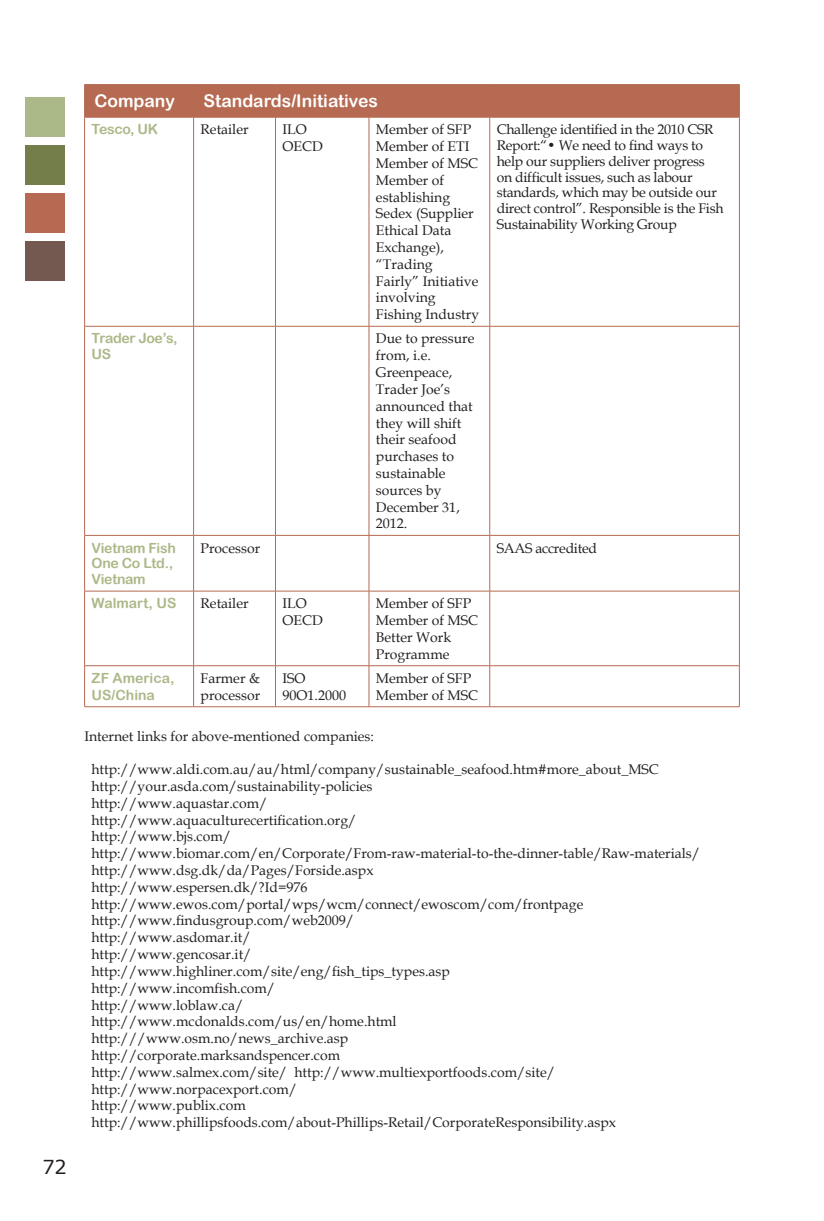
<style>
.page{position:relative;width:824px;height:1221px;background:#fff}
.page>*{position:absolute;margin:0;border:0;box-sizing:border-box;transform-origin:0 0}
.t1{font:19.25px "Verdana";color:#231f20}
.t2{font:17.5px "Arial Rounded MT Bold";color:#fff}
.t3{font:14px/16.8px "Book Antiqua";color:#231f20}
.t4{font:14px/15.8px "Book Antiqua";letter-spacing:-.02em;color:#231f20}
.t5{font:14px/15.8px "Arial Rounded MT Bold";letter-spacing:-.02em;color:#abb888}
.t6{font:14px/16.8px "Arial Rounded MT Bold";color:#abb888}
</style>
<div class="page">
<div style="left:25px;top:98px;width:39px;height:39px;background:#abb888"></div>
<div style="left:25px;top:146px;width:39px;height:39px;background:#747e4b"></div>
<div style="left:25px;top:193px;width:39px;height:40px;background:#b56a51"></div>
<div style="left:25px;top:241px;width:39px;height:40px;background:#73594f"></div>
<div style="left:85px;top:85px;width:654px;height:32px;background:#b56a51"></div>
<hr style="left:84px;top:84px;width:109px;height:1px;background:#b56a51">
<hr style="left:84px;top:85px;width:1px;height:32px;background:#b56a51">
<hr style="left:193px;top:84px;width:82px;height:1px;background:#b56a51">
<hr style="left:193px;top:85px;width:1px;height:32px;background:#b56a51">
<hr style="left:275px;top:84px;width:94px;height:1px;background:#b56a51">
<hr style="left:369px;top:84px;width:120px;height:1px;background:#b56a51">
<hr style="left:489px;top:84px;width:250px;height:1px;background:#b56a51">
<hr style="left:739px;top:85px;width:1px;height:32px;background:#b56a51">
<hr style="left:84px;top:117px;width:109px;height:1px;background:#b56a51">
<hr style="left:84px;top:117px;width:1px;height:209px;background:#b56a51">
<hr style="left:193px;top:117px;width:82px;height:1px;background:#b56a51">
<hr style="left:193px;top:117px;width:1px;height:209px;background:#b56a51">
<hr style="left:275px;top:117px;width:94px;height:1px;background:#b56a51">
<hr style="left:275px;top:117px;width:1px;height:209px;background:#b56a51">
<hr style="left:369px;top:117px;width:120px;height:1px;background:#b56a51">
<hr style="left:368px;top:117px;width:1px;height:209px;background:#b56a51">
<hr style="left:489px;top:117px;width:250px;height:1px;background:#b56a51">
<hr style="left:489px;top:117px;width:1px;height:209px;background:#b56a51">
<hr style="left:739px;top:117px;width:1px;height:209px;background:#b56a51">
<hr style="left:84px;top:326px;width:109px;height:1px;background:#b56a51">
<hr style="left:84px;top:326px;width:1px;height:209px;background:#b56a51">
<hr style="left:193px;top:326px;width:82px;height:1px;background:#b56a51">
<hr style="left:193px;top:326px;width:1px;height:209px;background:#b56a51">
<hr style="left:275px;top:326px;width:94px;height:1px;background:#b56a51">
<hr style="left:275px;top:326px;width:1px;height:209px;background:#b56a51">
<hr style="left:369px;top:326px;width:120px;height:1px;background:#b56a51">
<hr style="left:368px;top:326px;width:1px;height:209px;background:#b56a51">
<hr style="left:489px;top:326px;width:250px;height:1px;background:#b56a51">
<hr style="left:489px;top:326px;width:1px;height:209px;background:#b56a51">
<hr style="left:739px;top:326px;width:1px;height:209px;background:#b56a51">
<hr style="left:84px;top:535px;width:109px;height:1px;background:#b56a51">
<hr style="left:84px;top:535px;width:1px;height:56px;background:#b56a51">
<hr style="left:193px;top:535px;width:82px;height:1px;background:#b56a51">
<hr style="left:193px;top:535px;width:1px;height:56px;background:#b56a51">
<hr style="left:275px;top:535px;width:94px;height:1px;background:#b56a51">
<hr style="left:275px;top:535px;width:1px;height:56px;background:#b56a51">
<hr style="left:369px;top:535px;width:120px;height:1px;background:#b56a51">
<hr style="left:368px;top:535px;width:1px;height:56px;background:#b56a51">
<hr style="left:489px;top:535px;width:250px;height:1px;background:#b56a51">
<hr style="left:489px;top:535px;width:1px;height:56px;background:#b56a51">
<hr style="left:739px;top:535px;width:1px;height:56px;background:#b56a51">
<hr style="left:84px;top:590px;width:109px;height:1px;background:#b56a51">
<hr style="left:84px;top:591px;width:1px;height:74px;background:#b56a51">
<hr style="left:193px;top:590px;width:82px;height:1px;background:#b56a51">
<hr style="left:193px;top:591px;width:1px;height:74px;background:#b56a51">
<hr style="left:275px;top:590px;width:94px;height:1px;background:#b56a51">
<hr style="left:275px;top:591px;width:1px;height:74px;background:#b56a51">
<hr style="left:369px;top:590px;width:120px;height:1px;background:#b56a51">
<hr style="left:368px;top:591px;width:1px;height:74px;background:#b56a51">
<hr style="left:489px;top:590px;width:250px;height:1px;background:#b56a51">
<hr style="left:489px;top:591px;width:1px;height:74px;background:#b56a51">
<hr style="left:739px;top:591px;width:1px;height:74px;background:#b56a51">
<hr style="left:84px;top:665px;width:109px;height:1px;background:#b56a51">
<hr style="left:84px;top:666px;width:1px;height:40px;background:#b56a51">
<hr style="left:193px;top:665px;width:82px;height:1px;background:#b56a51">
<hr style="left:193px;top:666px;width:1px;height:40px;background:#b56a51">
<hr style="left:275px;top:665px;width:94px;height:1px;background:#b56a51">
<hr style="left:275px;top:666px;width:1px;height:40px;background:#b56a51">
<hr style="left:369px;top:665px;width:120px;height:1px;background:#b56a51">
<hr style="left:368px;top:666px;width:1px;height:40px;background:#b56a51">
<hr style="left:489px;top:665px;width:250px;height:1px;background:#b56a51">
<hr style="left:489px;top:666px;width:1px;height:40px;background:#b56a51">
<hr style="left:739px;top:666px;width:1px;height:40px;background:#b56a51">
<hr style="left:84px;top:706px;width:109px;height:1px;background:#b56a51">
<hr style="left:193px;top:706px;width:82px;height:1px;background:#b56a51">
<hr style="left:275px;top:706px;width:94px;height:1px;background:#b56a51">
<hr style="left:369px;top:706px;width:120px;height:1px;background:#b56a51">
<hr style="left:489px;top:706px;width:250px;height:1px;background:#b56a51">
<p class="t1" style="left:42px;top:1154px;width:26px">72</p>
<p class="t2" style="left:94px;top:91px;width:82px">Company</p>
<p class="t2" style="left:203px;top:91px;width:176px">Standards/Initiatives</p>
<p class="t5" style="left:92px;top:121px;width:68px">Tesco, UK</p>
<p class="t3" style="left:200px;top:121px;width:50px">Retailer</p>
<p class="t3" style="left:282px;top:121px;width:42px">ILO<br>OECD</p>
<p class="t3" style="left:376px;top:121px;width:105px">Member of SFP<br>Member of ETI<br>Member of MSC<br>Member of establishing<br>Sedex (Supplier<br>Ethical Data<br>Exchange), “Trading<br>Fairly” Initiative involving<br>Fishing Industry</p>
<p class="t4" style="left:496px;top:121px;width:228px">Challenge identified in the 2010 CSR Report:“• We need to find ways to help our suppliers deliver progress on difficult issues, such as labour standards, which may be outside our direct control”. Responsible is the Fish Sustainability Working Group</p>
<p class="t5" style="left:92px;top:330px;width:87px">Trader Joe’s,<br>US</p>
<p class="t3" style="left:376px;top:330px;width:100px">Due to pressure from, i.e.<br>Greenpeace,<br>Trader Joe’s announced that they will shift their seafood purchases to sustainable sources by<br>December 31,<br>2012.</p>
<p class="t5" style="left:92px;top:539px;width:86px">Vietnam Fish<br>One Co Ltd.,<br>Vietnam</p>
<p class="t3" style="left:200px;top:539px;width:61px">Processor</p>
<p class="t4" style="left:496px;top:539px;width:102px">SAAS accredited</p>
<p class="t6" style="left:92px;top:594px;width:86px">Walmart, US</p>
<p class="t3" style="left:200px;top:594px;width:50px">Retailer</p>
<p class="t3" style="left:282px;top:594px;width:42px">ILO<br>OECD</p>
<p class="t3" style="left:376px;top:594px;width:104px">Member of SFP<br>Member of MSC<br>Better Work<br>Programme</p>
<p class="t6" style="left:92px;top:669px;width:84px">ZF America,<br>US/China</p>
<p class="t3" style="left:200px;top:669px;width:61px">Farmer &amp; processor</p>
<p class="t3" style="left:282px;top:669px;width:65px">ISO<br>90O1.2000</p>
<p class="t3" style="left:376px;top:669px;width:104px">Member of SFP<br>Member of MSC</p>
<p class="t3" style="left:84px;top:727px;width:291px">Internet links for above-mentioned companies:</p>
<p class="t3" style="left:91px;top:760px;width:610px">http://www.aldi.com.au/au/html/company/sustainable_seafood.htm#more_about_MSC http://your.asda.com/sustainability-policies<br>http://www.aquastar.com/<br>http://www.aquaculturecertification.org/<br>http://www.bjs.com/ http://www.biomar.com/en/Corporate/From-raw-material-to-the-dinner-table/Raw-materials/ http://www.dsg.dk/da/Pages/Forside.aspx<br>http://www.espersen.dk/?Id=976 http://www.ewos.com/portal/wps/wcm/connect/ewoscom/com/frontpage http://www.findusgroup.com/web2009/<br>http://www.asdomar.it/<br>http://www.gencosar.it/<br>http://www.highliner.com/site/eng/fish_tips_types.asp<br>http://www.incomfish.com/<br>http://www.loblaw.ca/<br>http://www.mcdonalds.com/us/en/home.html<br>http:///www.osm.no/news_archive.asp<br>http://corporate.marksandspencer.com<br>http://www.salmex.com/site/ http://www.multiexportfoods.com/site/ http://www.norpacexport.com/<br>http://www.publix.com http://www.phillipsfoods.com/about-Phillips-Retail/CorporateResponsibility.aspx</p>
</div>
